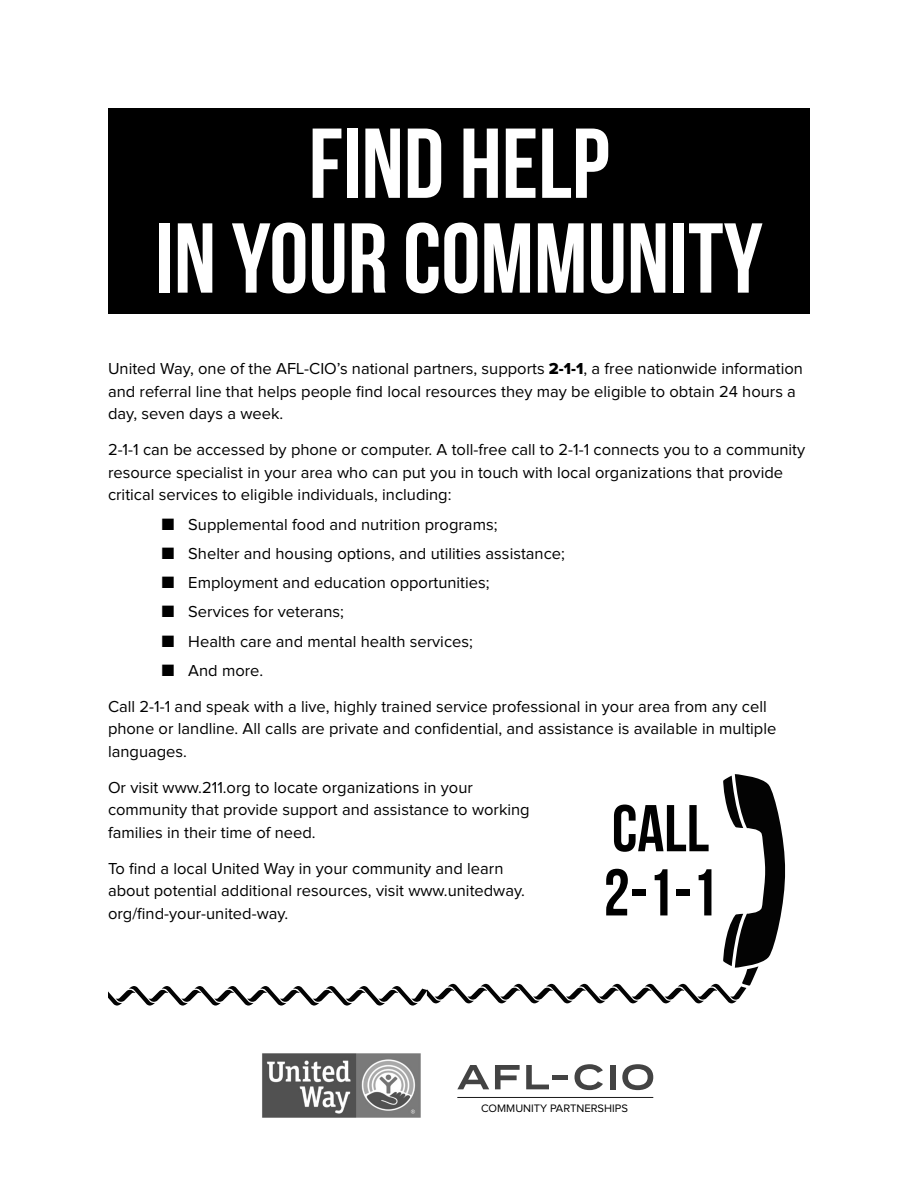
<style>
.page{position:relative;width:918px;height:1188px;background:#fff}
.page>*{position:absolute;margin:0;border:0;box-sizing:border-box;transform-origin:0 0}
.t1{font:99px/94.8px "Bebas Neue";color:#fff;text-align:center}
.t2{font:66px "Bebas Neue";color:#000}
.t3{font:16.5px/22.5px "Proxima Nova";color:#000}
.t4{font:11.25px "Proxima Nova";color:#000}
.s1{font-family:"Proxima Nova Extrabld"}
</style>
<div class="page">
<div style="left:108px;top:108px;width:702px;height:205px;background:#000"></div>
<svg style="left:108px;top:774px;width:677px;height:232px"></svg>
<img style="left:262px;top:1053px;width:159px;height:65px">
<svg style="left:457px;top:1065px;width:32px;height:24px"></svg>
<svg style="left:495px;top:1065px;width:25px;height:24px"></svg>
<svg style="left:526px;top:1065px;width:23px;height:24px"></svg>
<svg style="left:575px;top:1064px;width:28px;height:26px"></svg>
<div style="left:610px;top:1065px;width:6px;height:24px;background:#434343"></div>
<svg style="left:622px;top:1064px;width:31px;height:26px"></svg>
<hr style="left:552px;top:1075px;width:16px;height:4px;background:#434343">
<hr style="left:457px;top:1097px;width:196px;height:1px;background:#181818">
<p class="t1" style="left:155px;top:116px;width:609px">FIND HELP<br>IN YOUR COMMUNITY</p>
<p class="t3" style="left:108px;top:358px;width:696px">United Way, one of the AFL-CIO’s national partners, supports <span class="s1">2-1-1</span>, a free nationwide information and referral line that helps people find local resources they may be eligible to obtain 24 hours a day, seven days a week.</p>
<p class="t3" style="left:108px;top:439px;width:699px">2-1-1 can be accessed by phone or computer. A toll-free call to 2-1-1 connects you to a community resource specialist in your area who can put you in touch with local organizations that provide critical services to eligible individuals, including:</p>
<p class="t3" style="left:162px;top:513px;width:337px">■ Supplemental food and nutrition programs;</p>
<p class="t3" style="left:162px;top:542px;width:404px">■ Shelter and housing options, and utilities assistance;</p>
<p class="t3" style="left:162px;top:572px;width:329px">■ Employment and education opportunities;</p>
<p class="t3" style="left:162px;top:601px;width:184px">■ Services for veterans;</p>
<p class="t3" style="left:162px;top:630px;width:312px">■ Health care and mental health services;</p>
<p class="t3" style="left:162px;top:659px;width:103px">■ And more.</p>
<p class="t3" style="left:108px;top:695px;width:670px">Call 2-1-1 and speak with a live, highly trained service professional in your area from any cell phone or landline. All calls are private and confidential, and assistance is available in multiple languages.</p>
<p class="t3" style="left:108px;top:776px;width:423px">Or visit www.211.org to locate organizations in your community that provide support and assistance to working families in their time of need.</p>
<p class="t3" style="left:108px;top:857px;width:419px">To find a local United Way in your community and learn about potential additional resources, visit www.unitedway. org/find-your-united-way.</p>
<p class="t2" style="left:612px;top:792px;width:99px">CALL</p>
<p class="t2" style="left:604px;top:856px;width:116px">2-1-1</p>
<p class="t4" style="left:481px;top:1101px;width:149px">COMMUNITY PARTNERSHIPS</p>
</div>
